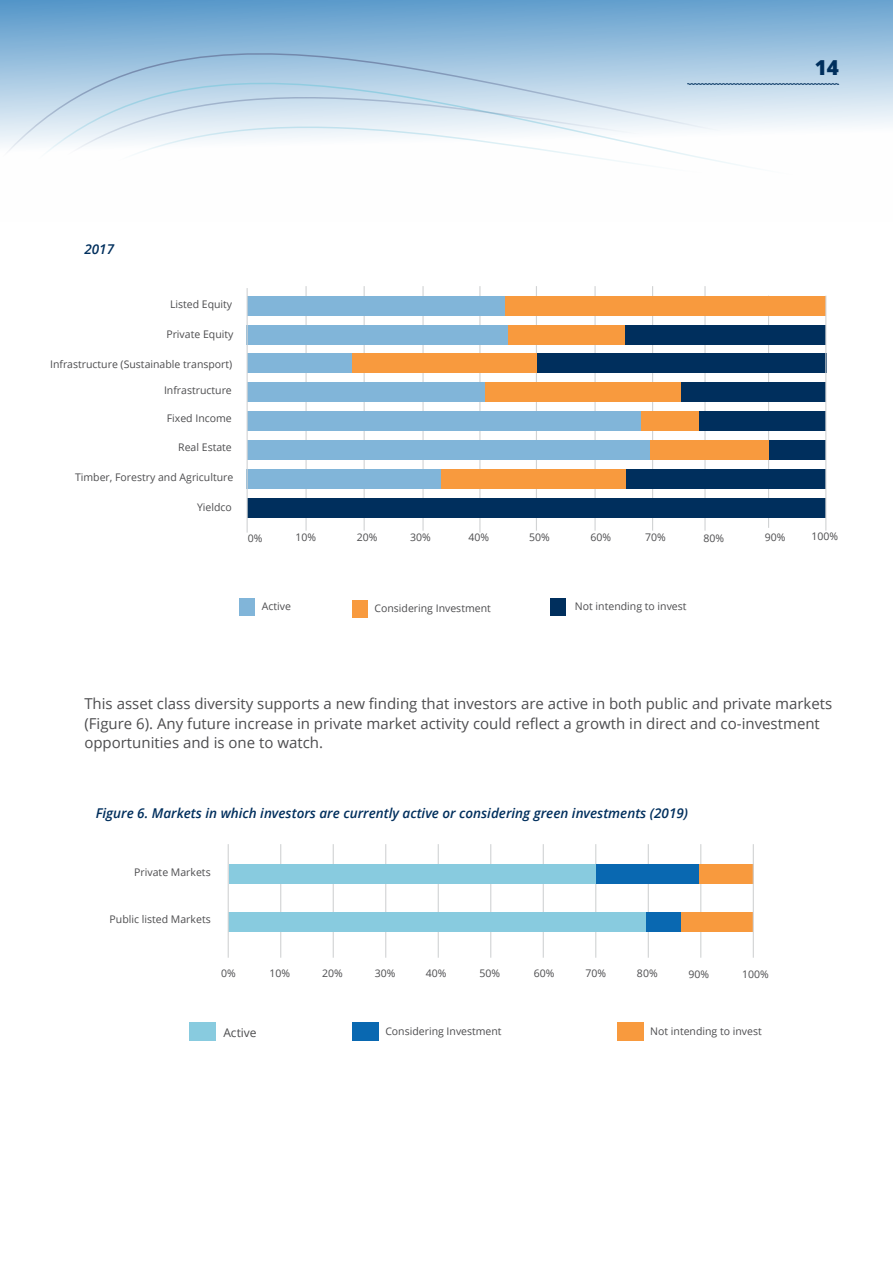
<style>
.page{position:relative;width:893px;height:1263px;background:#fff}
.page>*{position:absolute;margin:0;border:0;box-sizing:border-box;transform-origin:0 0}
.t1{font:800 20.7px "Open Sans";color:#002f5d}
.t2{font:15px/19.5px "Open Sans";color:#4d4d4f}
.t3{font:italic 600 13.5px "Open Sans";color:#002f5d}
.t4{font:12px "Open Sans";color:#4d4d4f}
.t5{font:10.5px "Open Sans";color:#4d4d4f}
</style>
<div class="page">
<svg style="left:0;top:0;width:893px;height:125px;background:#7aadd4"></svg>
<svg style="left:0;top:52px;width:890px;height:115px"></svg>
<div style="left:239px;top:598px;width:16px;height:18px;background:#81b5d9"></div>
<div style="left:353px;top:600px;width:15px;height:18px;background:#f89a3e"></div>
<div style="left:550px;top:598px;width:15px;height:18px;background:#002f5d"></div>
<hr style="left:364px;top:286px;width:1px;height:245px;background:#d1d3d4">
<hr style="left:422px;top:286px;width:2px;height:245px;background:#d1d3d4">
<hr style="left:479px;top:286px;width:1px;height:247px;background:#d1d3d4">
<hr style="left:305px;top:286px;width:2px;height:245px;background:#d1d3d4">
<hr style="left:536px;top:286px;width:1px;height:245px;background:#d1d3d4">
<hr style="left:652px;top:286px;width:1px;height:245px;background:#d1d3d4">
<hr style="left:594px;top:286px;width:2px;height:245px;background:#d1d3d4">
<hr style="left:704px;top:286px;width:2px;height:245px;background:#d1d3d4">
<hr style="left:768px;top:296px;width:1px;height:232px;background:#d1d3d4">
<div style="left:247px;top:296px;width:258px;height:20px;background:#81b5d9"></div>
<div style="left:505px;top:296px;width:321px;height:20px;background:#f89a3e"></div>
<div style="left:649px;top:440px;width:122px;height:20px;background:#f89a3e"></div>
<div style="left:641px;top:411px;width:59px;height:19px;background:#f89a3e"></div>
<div style="left:700px;top:411px;width:126px;height:19px;background:#002f5d"></div>
<div style="left:769px;top:440px;width:57px;height:20px;background:#002f5d"></div>
<div style="left:441px;top:469px;width:185px;height:19px;background:#f89a3e"></div>
<div style="left:247px;top:498px;width:579px;height:20px;background:#002f5d"></div>
<div style="left:626px;top:469px;width:200px;height:19px;background:#002f5d"></div>
<div style="left:625px;top:325px;width:201px;height:20px;background:#002f5d"></div>
<div style="left:505px;top:325px;width:120px;height:20px;background:#f89a3e"></div>
<div style="left:246px;top:325px;width:262px;height:20px;background:#81b5d9"></div>
<div style="left:678px;top:383px;width:148px;height:19px;background:#002f5d"></div>
<div style="left:247px;top:383px;width:238px;height:19px;background:#81b5d9"></div>
<div style="left:485px;top:383px;width:196px;height:19px;background:#f89a3e"></div>
<div style="left:247px;top:353px;width:106px;height:20px;background:#81b5d9"></div>
<div style="left:353px;top:353px;width:184px;height:20px;background:#f89a3e"></div>
<div style="left:537px;top:354px;width:289px;height:19px;background:#002f5d"></div>
<div style="left:247px;top:411px;width:394px;height:19px;background:#81b5d9"></div>
<div style="left:247px;top:440px;width:402px;height:20px;background:#81b5d9"></div>
<div style="left:247px;top:469px;width:194px;height:19px;background:#81b5d9"></div>
<div style="left:352px;top:1021px;width:27px;height:19px;background:#0968b1"></div>
<div style="left:617px;top:1021px;width:26px;height:19px;background:#f89a3e"></div>
<div style="left:189px;top:1021px;width:26px;height:19px;background:#88cbdf"></div>
<hr style="left:700px;top:844px;width:1px;height:114px;background:#d1d3d4">
<hr style="left:648px;top:844px;width:1px;height:114px;background:#d1d3d4">
<hr style="left:595px;top:844px;width:1px;height:114px;background:#d1d3d4">
<hr style="left:543px;top:844px;width:1px;height:114px;background:#d1d3d4">
<hr style="left:490px;top:844px;width:1px;height:114px;background:#d1d3d4">
<hr style="left:438px;top:844px;width:1px;height:114px;background:#d1d3d4">
<hr style="left:385px;top:844px;width:1px;height:114px;background:#d1d3d4">
<hr style="left:333px;top:844px;width:1px;height:114px;background:#d1d3d4">
<hr style="left:280px;top:844px;width:1px;height:114px;background:#d1d3d4">
<div style="left:680px;top:912px;width:73px;height:20px;background:#f89a3e"></div>
<div style="left:646px;top:912px;width:34px;height:20px;background:#0968b1"></div>
<div style="left:699px;top:864px;width:54px;height:19px;background:#f89a3e"></div>
<div style="left:593px;top:864px;width:106px;height:19px;background:#0968b1"></div>
<div style="left:229px;top:864px;width:367px;height:19px;background:#88cbdf"></div>
<div style="left:228px;top:912px;width:418px;height:20px;background:#88cbdf"></div>
<hr style="left:825px;top:296px;width:1px;height:235px;background:#d1d3d4">
<hr style="left:247px;top:288px;width:1px;height:245px;background:#d1d3d4">
<hr style="left:228px;top:844px;width:1px;height:114px;background:#d1d3d4">
<hr style="left:753px;top:844px;width:1px;height:114px;background:#d1d3d4">
<h1 class="t1" style="left:815px;top:52px;width:26px">14</h1>
<p class="t3" style="left:84px;top:240px;width:31px">2017</p>
<p class="t5" style="left:170px;top:297px;width:64px">Listed Equity</p>
<p class="t5" style="left:166px;top:327px;width:69px">Private Equity</p>
<p class="t5" style="left:50px;top:357px;width:184px">Infrastructure (Sustainable transport)</p>
<p class="t5" style="left:164px;top:383px;width:69px">Infrastructure</p>
<p class="t5" style="left:167px;top:411px;width:67px">Fixed Income</p>
<p class="t5" style="left:178px;top:440px;width:55px">Real Estate</p>
<p class="t5" style="left:75px;top:470px;width:160px">Timber, Forestry and Agriculture</p>
<p class="t5" style="left:197px;top:500px;width:36px">Yieldco</p>
<p class="t5" style="left:248px;top:531px;width:16px">0%</p>
<p class="t5" style="left:295px;top:530px;width:22px">10%</p>
<p class="t5" style="left:357px;top:530px;width:22px">20%</p>
<p class="t5" style="left:410px;top:530px;width:22px">30%</p>
<p class="t5" style="left:468px;top:530px;width:22px">40%</p>
<p class="t5" style="left:529px;top:530px;width:22px">50%</p>
<p class="t5" style="left:590px;top:530px;width:22px">60%</p>
<p class="t5" style="left:645px;top:530px;width:22px">70%</p>
<p class="t5" style="left:703px;top:531px;width:22px">80%</p>
<p class="t5" style="left:765px;top:530px;width:22px">90%</p>
<p class="t5" style="left:811px;top:529px;width:28px">100%</p>
<p class="t5" style="left:262px;top:599px;width:31px">Active</p>
<p class="t5" style="left:374px;top:601px;width:118px">Considering Investment</p>
<p class="t5" style="left:575px;top:599px;width:113px">Not intending to invest</p>
<p class="t2" style="left:84px;top:693px;width:749px">This asset class diversity supports a new finding that investors are active in both public and private markets (Figure 6). Any future increase in private market activity could reflect a growth in direct and co-investment opportunities and is one to watch.</p>
<p class="t3" style="left:96px;top:804px;width:594px">Figure 6. Markets in which investors are currently active or considering green investments (2019)</p>
<p class="t5" style="left:134px;top:865px;width:78px">Private Markets</p>
<p class="t5" style="left:110px;top:912px;width:103px">Public listed Markets</p>
<p class="t5" style="left:221px;top:966px;width:16px">0%</p>
<p class="t5" style="left:270px;top:966px;width:22px">10%</p>
<p class="t5" style="left:322px;top:966px;width:22px">20%</p>
<p class="t5" style="left:375px;top:966px;width:22px">30%</p>
<p class="t5" style="left:426px;top:966px;width:22px">40%</p>
<p class="t5" style="left:479px;top:966px;width:22px">50%</p>
<p class="t5" style="left:534px;top:966px;width:22px">60%</p>
<p class="t5" style="left:585px;top:966px;width:22px">70%</p>
<p class="t5" style="left:637px;top:966px;width:22px">80%</p>
<p class="t5" style="left:688px;top:967px;width:22px">90%</p>
<p class="t5" style="left:742px;top:967px;width:28px">100%</p>
<p class="t4" style="left:223px;top:1024px;width:35px">Active</p>
<p class="t5" style="left:385px;top:1024px;width:118px">Considering Investment</p>
<p class="t5" style="left:650px;top:1024px;width:113px">Not intending to invest</p>
</div>
